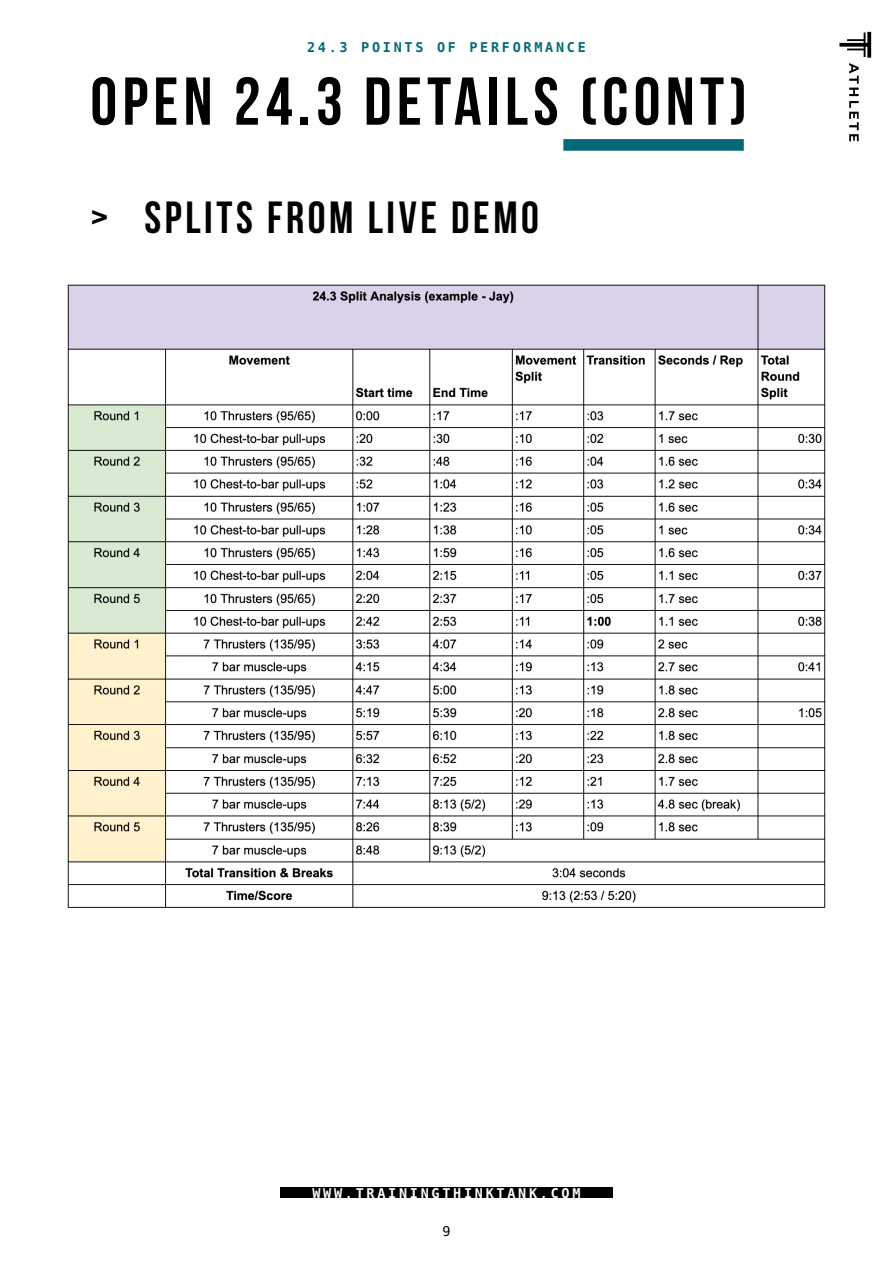
<style>
.page{position:relative;width:893px;height:1263px;background:#fff}
.page>*{position:absolute;margin:0;border:0;box-sizing:border-box;transform-origin:0 0}
.t1{font:67.5px "Bebas Neue";letter-spacing:.08em;color:#000}
.t2{font:45px "Bebas Neue";letter-spacing:.08em;color:#000}
.t3{font:700 13.5px "Hack";letter-spacing:.2em;color:#fff}
.t4{font:700 13.5px "Hack";letter-spacing:.2em;color:#036978}
.t5{font:13.5px "Hack";color:#000}
</style>
<div class="page">
<svg style="left:839px;top:32px;width:32px;height:109px"></svg>
<div style="left:280px;top:1187px;width:333px;height:11px;background:#000"></div>
<div style="left:563px;top:139px;width:181px;height:12px;background:#036978;border:2px solid #036978"></div>
<img style="left:67px;top:284px;width:759px;height:624px">
<p class="t4" style="left:307px;top:39px;width:280px">24.3 POINTS OF PERFORMANCE</p>
<h1 class="t1" style="left:90px;top:64px;width:658px">OPEN 24.3 DETAILS (CONT)</h1>
<h2 class="t2" style="left:90px;top:192px;width:450px">&gt; SPLITS FROM LIVE DEMO</h2>
<p class="t3" style="left:312px;top:1184px;width:269px">WWW.TRAININGTHINKTANK.COM</p>
<p class="t5" style="left:442px;top:1223px;width:10px">9</p>
</div>
